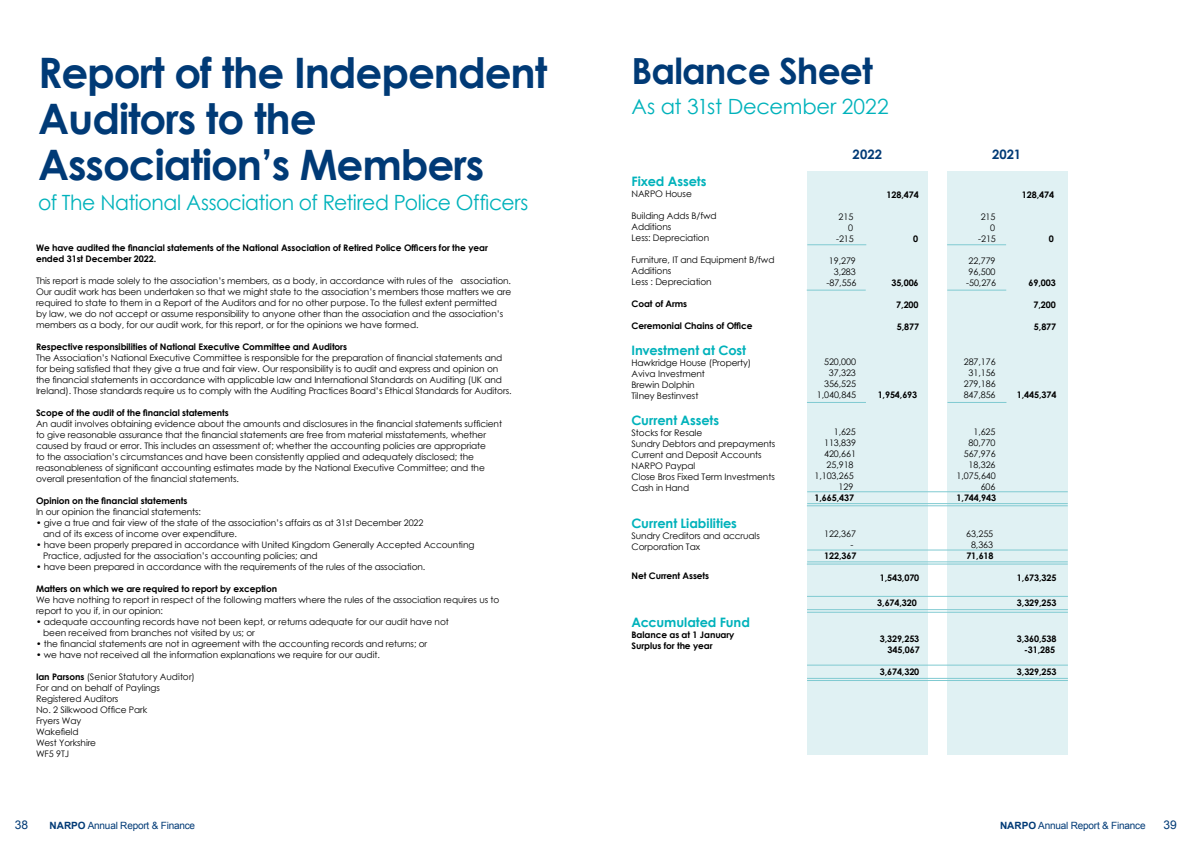
<style>
.page{position:relative;width:1191px;height:842px;background:#fff}
.page>*{position:absolute;margin:0;border:0;box-sizing:border-box;transform-origin:0 0}
.t1{font:700 42px/46px "Century Gothic";letter-spacing:-.025em;color:#003a76}
.t2{font:700 36px "Century Gothic";letter-spacing:-.025em;color:#003a76}
.t3{font:21px "Century Gothic";letter-spacing:-.02em;color:#00b2bb}
.t4{font:700 13px "Century Gothic";letter-spacing:-.005em;color:#00b2bb}
.t5{font:700 13px "Century Gothic";letter-spacing:.005em;color:#003a76}
.t6{font:12px "Arial";color:#003a76}
.t7{font:10px "Arial";letter-spacing:-.02em;color:#003a76}
.t8{font:9px/11px "Century Gothic";letter-spacing:-.01em;color:#000}
.t9{font:700 9px/11px "Century Gothic";letter-spacing:-.01em;color:#000}
.s1{font-weight:700}
</style>
<div class="page">
<div style="left:806px;top:171px;width:121px;height:584px;background:#e0f1f3"></div>
<div style="left:947px;top:171px;width:121px;height:584px;background:#e0f1f3"></div>
<hr style="left:947px;top:244px;width:59px;height:1px;background:#80cad1">
<hr style="left:807px;top:244px;width:59px;height:1px;background:#80cad1">
<hr style="left:947px;top:290px;width:59px;height:1px;background:#80cad1">
<hr style="left:947px;top:402px;width:59px;height:1px;background:#80cad1">
<hr style="left:806px;top:290px;width:59px;height:1px;background:#80cad1">
<hr style="left:807px;top:402px;width:59px;height:1px;background:#80cad1">
<hr style="left:807px;top:678px;width:261px;height:1px;background:#80cad1">
<hr style="left:807px;top:680px;width:261px;height:1px;background:#80cad1">
<hr style="left:807px;top:609px;width:261px;height:1px;background:#80cad1">
<hr style="left:807px;top:612px;width:261px;height:1px;background:#80cad1">
<hr style="left:807px;top:562px;width:260px;height:1px;background:#80cad1">
<hr style="left:807px;top:503px;width:260px;height:1px;background:#80cad1">
<hr style="left:807px;top:564px;width:260px;height:1px;background:#80cad1">
<hr style="left:807px;top:505px;width:260px;height:1px;background:#80cad1">
<hr style="left:807px;top:665px;width:261px;height:1px;background:#80cad1">
<hr style="left:807px;top:596px;width:261px;height:1px;background:#80cad1">
<hr style="left:807px;top:550px;width:260px;height:1px;background:#80cad1">
<hr style="left:807px;top:491px;width:260px;height:1px;background:#80cad1">
<h1 class="t1" style="left:38px;top:48px;width:511px">Report of the Independent<br>Auditors to the<br>Association’s Members</h1>
<h3 class="t3" style="left:38px;top:188px;width:491px">of The National Association of Retired Police Officers</h3>
<p class="t9" style="left:36px;top:241px;width:453px">We have audited the financial statements of the National Association of Retired Police Officers for the year ended 31st December 2022.</p>
<p class="t8" style="left:36px;top:275px;width:477px">This report is made solely to the association’s members, as a body, in accordance with rules of the association.<br>Our audit work has been undertaken so that we might state to the association’s members those matters we are required to state to them in a Report of the Auditors and for no other purpose. To the fullest extent permitted<br>by law, we do not accept or assume responsibility to anyone other than the association and the association’s members as a body, for our audit work, for this report, or for the opinions we have formed.</p>
<p class="t9" style="left:36px;top:340px;width:312px">Respective responsibilities of National Executive Committee and Auditors</p>
<p class="t8" style="left:36px;top:352px;width:477px">The Association’s National Executive Committee is responsible for the preparation of financial statements and for being satisfied that they give a true and fair view. Our responsibility is to audit and express and opinion on the financial statements in accordance with applicable law and International Standards on Auditing (UK and Ireland). Those standards require us to comply with the Auditing Practices Board’s Ethical Standards for Auditors.</p>
<p class="t9" style="left:36px;top:406px;width:194px">Scope of the audit of the financial statements</p>
<p class="t8" style="left:36px;top:418px;width:467px">An audit involves obtaining evidence about the amounts and disclosures in the financial statements sufficient to give reasonable assurance that the financial statements are free from material misstatements, whether caused by fraud or error. This includes an assessment of; whether the accounting policies are appropriate<br>to the association’s circumstances and have been consistently applied and adequately disclosed; the reasonableness of significant accounting estimates made by the National Executive Committee; and the overall presentation of the financial statements.</p>
<p class="t9" style="left:36px;top:494px;width:153px">Opinion on the financial statements</p>
<p class="t8" style="left:36px;top:506px;width:167px">In our opinion the financial statements:</p>
<p class="t8" style="left:43px;top:517px;width:382px;text-indent:-7px">• give a true and fair view of the state of the association’s affairs as at 31st December 2022 and of its excess of income over expenditure.</p>
<p class="t8" style="left:43px;top:539px;width:433px;text-indent:-7px">• have been properly prepared in accordance with United Kingdom Generally Accepted Accounting<br>Practice, adjusted for the association’s accounting policies; and</p>
<p class="t8" style="left:36px;top:561px;width:391px">• have been prepared in accordance with the requirements of the rules of the association.</p>
<p class="t9" style="left:36px;top:582px;width:243px">Matters on which we are required to report by exception</p>
<p class="t8" style="left:36px;top:594px;width:465px">We have nothing to report in respect of the following matters where the rules of the association requires us to report to you if, in our opinion:</p>
<p class="t8" style="left:43px;top:616px;width:407px;text-indent:-7px">• adequate accounting records have not been kept, or returns adequate for our audit have not been received from branches not visited by us; or</p>
<p class="t8" style="left:36px;top:638px;width:393px">• the financial statements are not in agreement with the accounting records and returns; or</p>
<p class="t8" style="left:36px;top:649px;width:345px">• we have not received all the information explanations we require for our audit.</p>
<p class="t8" style="left:36px;top:671px;width:160px"><span class="s1">Ian Parsons</span> (Senior Statutory Auditor)<br>For and on behalf of Paylings<br>Registered Auditors<br>No. 2 Silkwood Office Park<br>Fryers Way<br>Wakefield<br>West Yorkshire<br>WF5 9TJ</p>
<h3 class="t6" style="left:15px;top:817px;width:15px">38</h3>
<p class="t7" style="left:50px;top:819px;width:147px"><span class="s1">NARPO</span> Annual Report &amp; Finance</p>
<h2 class="t2" style="left:631px;top:43px;width:243px">Balance Sheet</h2>
<h3 class="t3" style="left:631px;top:91px;width:259px">As at 31st December 2022</h3>
<h3 class="t5" style="left:852px;top:144px;width:31px">2022</h3>
<h3 class="t5" style="left:992px;top:144px;width:30px">2021</h3>
<h3 class="t4" style="left:631px;top:172px;width:77px">Fixed Assets</h3>
<p class="t8" style="left:631px;top:188px;width:62px">NARPO House</p>
<p class="t8" style="left:631px;top:210px;width:87px">Building Adds B/fwd<br>Additions<br>Less: Depreciation</p>
<p class="t8" style="left:631px;top:254px;width:144px">Furniture, IT and Equipment B/fwd<br>Additions<br>Less : Depreciation</p>
<p class="t9" style="left:631px;top:298px;width:57px">Coat of Arms</p>
<p class="t9" style="left:631px;top:320px;width:123px">Ceremonial Chains of Office</p>
<h3 class="t4" style="left:631px;top:341px;width:116px">Investment at Cost</h3>
<p class="t8" style="left:631px;top:357px;width:121px">Hawkridge House (Property)<br>Aviva Investment<br>Brewin Dolphin<br>Tilney Bestinvest</p>
<h3 class="t4" style="left:631px;top:411px;width:89px">Current Assets</h3>
<p class="t8" style="left:631px;top:427px;width:145px">Stocks for Resale<br>Sundry Debtors and prepayments<br>Current and Deposit Accounts<br>NARPO Paypal<br>Close Bros Fixed Term Investments<br>Cash in Hand</p>
<h3 class="t4" style="left:631px;top:514px;width:107px">Current Liabilities</h3>
<p class="t8" style="left:631px;top:530px;width:130px">Sundry Creditors and accruals<br>Corporation Tax</p>
<p class="t9" style="left:631px;top:570px;width:79px">Net Current Assets</p>
<h3 class="t4" style="left:631px;top:613px;width:120px">Accumulated Fund</h3>
<p class="t9" style="left:631px;top:629px;width:104px">Balance as at 1 January<br>Surplus for the year</p>
<p class="t9" style="left:886px;top:189px;width:34px">128,474</p>
<p class="t9" style="left:1021px;top:189px;width:34px">128,474</p>
<p class="t8" style="left:836px;top:211px;width:19px;text-align:right">215<br>0 -215</p>
<p class="t9" style="left:913px;top:233px;width:7px">0</p>
<p class="t8" style="left:978px;top:211px;width:19px;text-align:right">215<br>0 -215</p>
<p class="t9" style="left:1048px;top:233px;width:7px">0</p>
<p class="t8" style="left:826px;top:255px;width:31px;text-align:right">19,279<br>3,283 -87,556</p>
<p class="t9" style="left:891px;top:277px;width:29px">35,006</p>
<p class="t9" style="left:896px;top:299px;width:24px">7,200</p>
<p class="t9" style="left:896px;top:321px;width:24px">5,877</p>
<p class="t8" style="left:966px;top:255px;width:31px;text-align:justify">22,779<br>96,500 -50,276</p>
<p class="t9" style="left:1028px;top:277px;width:29px">69,003</p>
<p class="t9" style="left:1033px;top:299px;width:24px">7,200</p>
<p class="t9" style="left:1034px;top:321px;width:24px">5,877</p>
<p class="t8" style="left:817px;top:356px;width:41px;text-align:right">520,000<br>37,323<br>356,525<br>1,040,845</p>
<p class="t9" style="left:877px;top:389px;width:41px">1,954,693</p>
<p class="t8" style="left:963px;top:356px;width:33px;text-align:center">287,176<br>31,156<br>279,186<br>847,856</p>
<p class="t9" style="left:1017px;top:389px;width:41px">1,445,374</p>
<p class="t8" style="left:814px;top:426px;width:43px;text-align:right">1,625<br>113,839<br>420,661<br>25,918<br>1,103,265<br>129</p>
<p class="t9" style="left:814px;top:491px;width:41px">1,665,437</p>
<p class="t8" style="left:824px;top:528px;width:33px;text-align:right">122,367 -</p>
<p class="t9" style="left:824px;top:549px;width:34px">122,367</p>
<p class="t8" style="left:956px;top:426px;width:41px;text-align:right">1,625<br>80,770<br>567,976<br>18,326<br>1,075,640<br>606</p>
<p class="t9" style="left:956px;top:491px;width:41px">1,744,943</p>
<p class="t8" style="left:966px;top:528px;width:28px;text-align:center">63,255<br>8,363</p>
<p class="t9" style="left:966px;top:549px;width:29px">71,618</p>
<p class="t9" style="left:879px;top:571px;width:41px">1,543,070</p>
<p class="t9" style="left:877px;top:596px;width:41px">3,674,320</p>
<p class="t9" style="left:879px;top:632px;width:41px;text-align:right">3,329,253<br>345,067</p>
<p class="t9" style="left:879px;top:665px;width:41px">3,674,320</p>
<p class="t9" style="left:1017px;top:571px;width:41px">1,673,325</p>
<p class="t9" style="left:1017px;top:596px;width:41px">3,329,253</p>
<p class="t9" style="left:1017px;top:632px;width:41px;text-align:right">3,360,538 -31,285</p>
<p class="t9" style="left:1017px;top:665px;width:41px">3,329,253</p>
<p class="t7" style="left:1000px;top:819px;width:147px"><span class="s1">NARPO</span> Annual Report &amp; Finance</p>
<h3 class="t6" style="left:1163px;top:817px;width:15px">39</h3>
</div>
